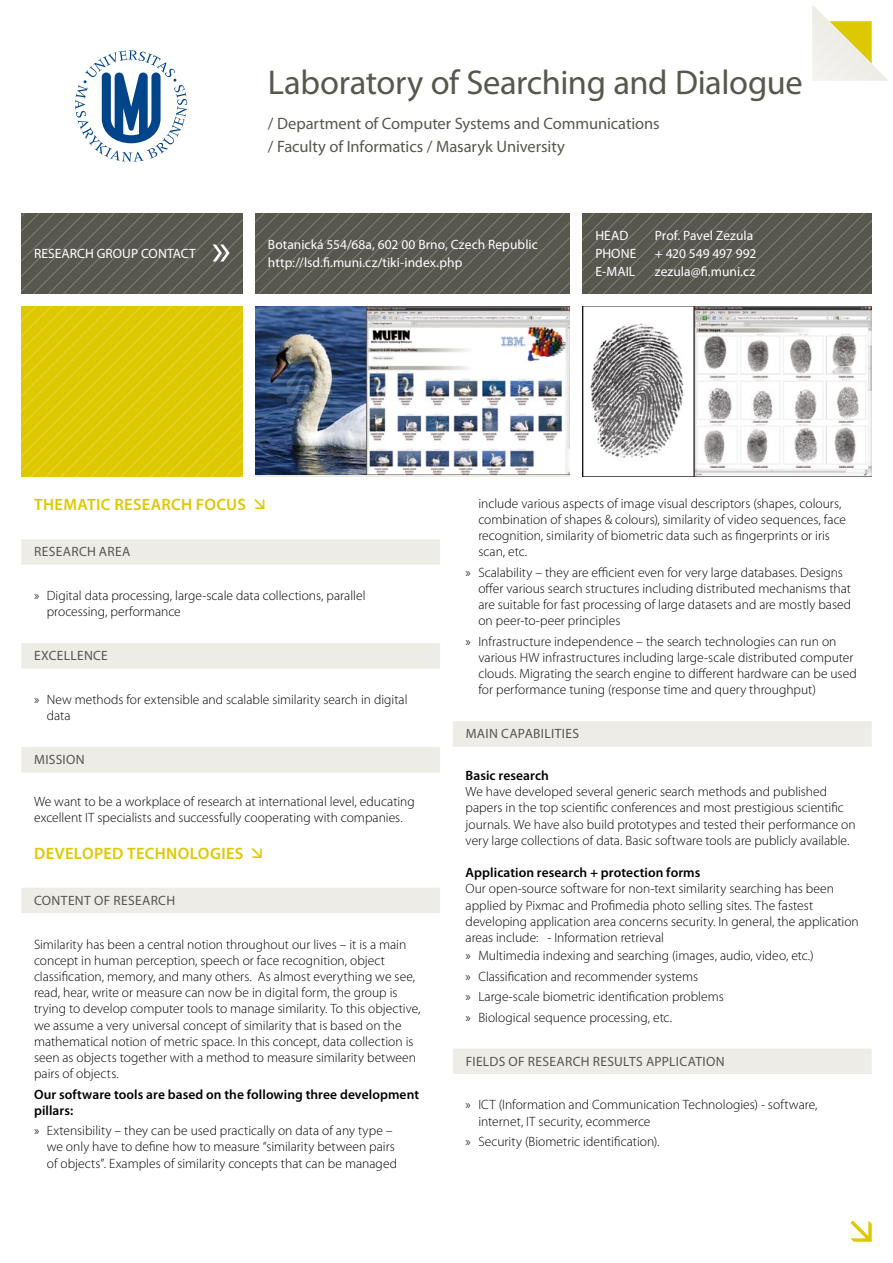
<style>
.page{position:relative;width:893px;height:1263px;background:#fff}
.page>*{position:absolute;margin:0;border:0;box-sizing:border-box;transform-origin:0 0}
.t1{font:34.5px "Myriad Pro";letter-spacing:-.015em;color:#58574e}
.t2{font:16.5px/22.5px "Myriad Pro";letter-spacing:-.005em;color:#58574e}
.t3{font:600 16.5px "Myriad Pro";letter-spacing:.02em;color:#dec800}
.t4{font:300 13.5px/16.2px "Myriad Pro";color:#000}
.t5{font:13.5px/18px "Myriad Pro";letter-spacing:.005em;color:#fff}
.t6{font:600 13.5px/16.2px "Myriad Pro";letter-spacing:.005em;color:#000}
.t7{font:13.5px "Myriad Pro";letter-spacing:.015em;color:#58574e}
.t8{font:13.5px "Myriad Pro";letter-spacing:-.015em;color:#fff}
</style>
<div class="page">
<svg style="left:583px;top:213px;width:289px;height:80px;background:#5b5a51"></svg>
<img style="left:255px;top:306px;width:315px;height:169px">
<img style="left:583px;top:306px;width:289px;height:170px">
<svg style="left:255px;top:213px;width:315px;height:80px;background:#5b5a51"></svg>
<svg style="left:21px;top:306px;width:221px;height:170px;background:#dec905"></svg>
<svg style="left:75px;top:50px;width:112px;height:112px"></svg>
<div style="left:21px;top:539px;width:419px;height:26px;background:#edece6"></div>
<div style="left:21px;top:643px;width:419px;height:26px;background:#edece6"></div>
<div style="left:21px;top:747px;width:419px;height:25px;background:#edece6"></div>
<div style="left:21px;top:888px;width:419px;height:25px;background:#edece6"></div>
<div style="left:453px;top:721px;width:419px;height:26px;background:#edece6"></div>
<div style="left:453px;top:1048px;width:419px;height:26px;background:#edece6"></div>
<svg style="left:21px;top:213px;width:221px;height:80px;background:#5c5b53"></svg>
<svg style="left:812px;top:5px;width:76px;height:76px"></svg>
<svg style="left:850px;top:1220px;width:22px;height:22px"></svg>
<p class="t5" style="left:34px;top:244px;width:163px">RESEARCH GROUP CONTACT</p>
<h1 class="t1" style="left:268px;top:61px;width:536px">Laboratory of Searching and Dialogue</h1>
<p class="t2" style="left:268px;top:112px;width:393px">/ Department of Computer Systems and Communications / Faculty of Informatics / Masaryk University</p>
<p class="t5" style="left:268px;top:235px;width:271px">Botanická 554/68a, 602 00 Brno, Czech Republic http://lsd.fi.muni.cz/tiki-index.php</p>
<p class="t5" style="left:595px;top:226px;width:34px">HEAD</p>
<p class="t5" style="left:655px;top:226px;width:100px">Prof. Pavel Zezula</p>
<p class="t5" style="left:595px;top:244px;width:43px">PHONE</p>
<p class="t8" style="left:655px;top:245px;width:103px">+ 420 549 497 992</p>
<p class="t5" style="left:595px;top:262px;width:42px">E-MAIL</p>
<p class="t5" style="left:655px;top:262px;width:102px">zezula@fi.muni.cz</p>
<p class="t3" style="left:34px;top:494px;width:213px">THEMATIC RESEARCH FOCUS</p>
<p class="t7" style="left:34px;top:543px;width:31px">Research</p>
<p class="t7" style="left:99px;top:543px;width:9px">area</p>
<p class="t4" style="left:47px;top:587px;width:320px;text-indent:-13px">» Digital data processing, large-scale data collections, parallel processing, performance</p>
<p class="t7" style="left:34px;top:647px;width:24px">Excellence</p>
<p class="t4" style="left:47px;top:691px;width:362px;text-indent:-13px">» New methods for extensible and scalable similarity search in digital data</p>
<p class="t7" style="left:34px;top:751px;width:37px">Mission</p>
<p class="t4" style="left:34px;top:793px;width:382px">We want to be a workplace of research at international level, educating excellent IT specialists and successfully cooperating with companies.</p>
<p class="t3" style="left:34px;top:843px;width:211px">DEVELOPED TECHNOLOGIES</p>
<p class="t7" style="left:34px;top:892px;width:17px">Content</p>
<p class="t7" style="left:94px;top:892px;width:50px">of research</p>
<p class="t4" style="left:34px;top:936px;width:388px">Similarity has been a central notion throughout our lives – it is a main concept in human perception, speech or face recognition, object classification, memory, and many others. As almost everything we see, read, hear, write or measure can now be in digital form, the group is trying to develop computer tools to manage similarity. To this objective, we assume a very universal concept of similarity that is based on the mathematical notion of metric space. In this concept, data collection is seen as objects together with a method to measure similarity between pairs of objects.</p>
<p class="t6" style="left:34px;top:1086px;width:387px">Our software tools are based on the following three development pillars:</p>
<p class="t4" style="left:47px;top:1122px;width:352px;text-indent:-13px">» Extensibility – they can be used practically on data of any type – we only have to define how to measure “similarity between pairs of objects”. Examples of similarity concepts that can be managed</p>
<p class="t4" style="left:478px;top:495px;width:369px">include various aspects of image visual descriptors (shapes, colours, combination of shapes &amp; colours), similarity of video sequences, face recognition, similarity of biometric data such as fingerprints or iris scan, etc.</p>
<p class="t4" style="left:478px;top:564px;width:374px;text-indent:-13px">» Scalability – they are efficient even for very large databases. Designs offer various search structures including distributed mechanisms that are suitable for fast processing of large datasets and are mostly based on peer-to-peer principles</p>
<p class="t4" style="left:478px;top:633px;width:380px;text-indent:-13px">» Infrastructure independence – the search technologies can run on various HW infrastructures including large-scale distributed computer clouds. Migrating the search engine to different hardware can be used for performance tuning (response time and query throughput)</p>
<p class="t7" style="left:466px;top:725px;width:19px">Main</p>
<p class="t7" style="left:501px;top:725px;width:8px">capabilitie</p>
<p class="t7" style="left:572px;top:725px;width:8px">s</p>
<p class="t6" style="left:466px;top:767px;width:85px">Basic research</p>
<p class="t4" style="left:466px;top:783px;width:392px">We have developed several generic search methods and published papers in the top scientific conferences and most prestigious scientific journals. We have also build prototypes and tested their performance on very large collections of data. Basic software tools are publicly available.</p>
<p class="t6" style="left:466px;top:864px;width:236px">Application research + protection forms</p>
<p class="t4" style="left:466px;top:881px;width:395px">Our open-source software for non-text similarity searching has been applied by Pixmac and Profimedia photo selling sites. The fastest developing application area concerns security. In general, the application areas include: - Information retrieval</p>
<p class="t4" style="left:466px;top:945px;width:350px;line-height:20.4px">» Multimedia indexing and searching (images, audio, video, etc.) » Classification and recommender systems<br>» Large-scale biometric identification problems<br>» Biological sequence processing, etc.</p>
<p class="t7" style="left:466px;top:1053px;width:14px">Field</p>
<p class="t7" style="left:499px;top:1053px;width:60px">s of research</p>
<p class="t7" style="left:593px;top:1053px;width:62px">results application</p>
<p class="t4" style="left:478px;top:1096px;width:341px;text-indent:-13px">» ICT (Information and Communication Technologies) - software, internet, IT security, ecommerce</p>
<p class="t4" style="left:466px;top:1133px;width:195px">» Security (Biometric identification).</p>
</div>
